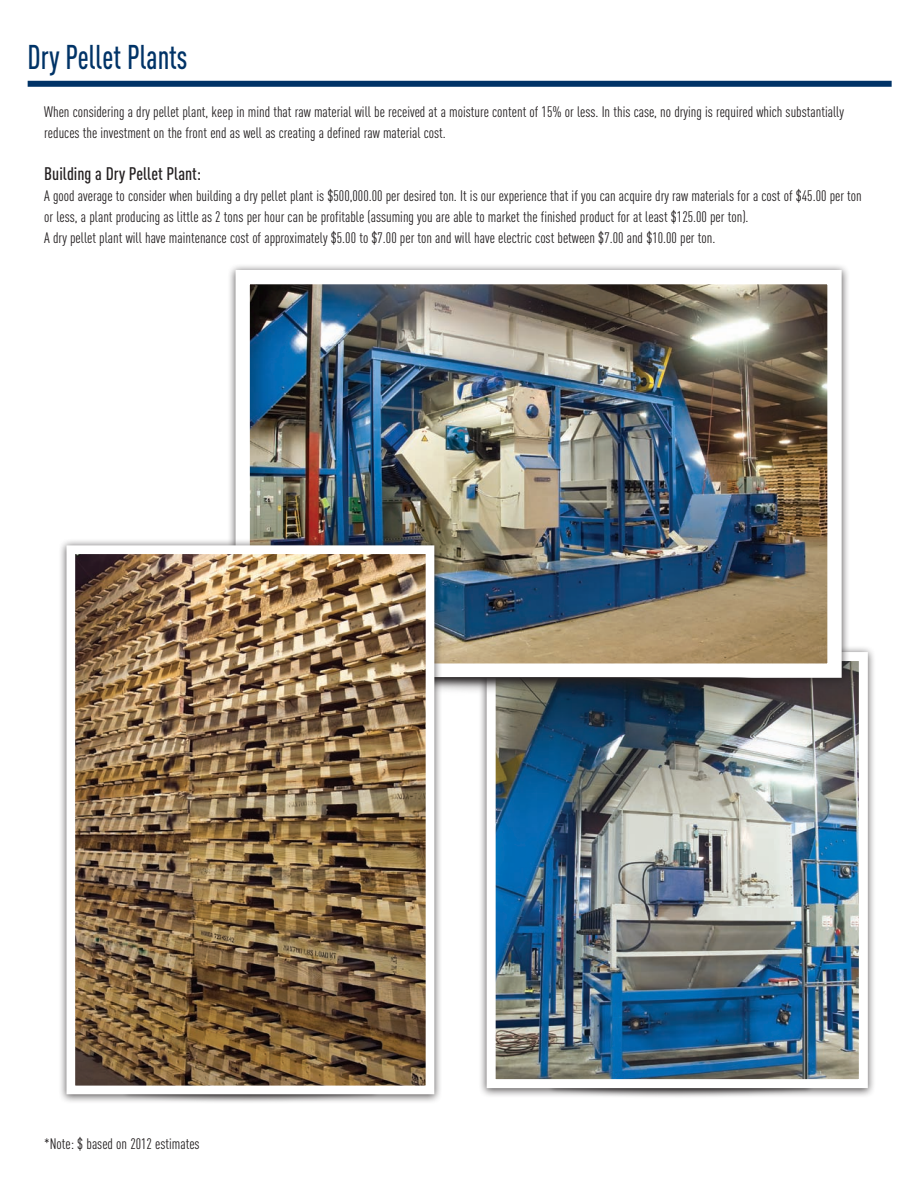
<style>
.page{position:relative;width:918px;height:1188px;background:#fff}
.page>*{position:absolute;margin:0;border:0;box-sizing:border-box;transform-origin:0 0}
.t1{font:500 33.9px "DIN Cond";color:#003367;scale:.87 1}
.t2{font:500 18px "DIN Cond";color:#231f20}
.t3{font:15px/21px "DIN Cond";color:#231f20}
</style>
<div class="page">
<div style="left:478px;top:645px;width:398px;height:453px;background:#231f20;opacity:.75"></div>
<img style="left:497px;top:662px;width:361px;height:416px">
<div style="left:487px;top:652px;width:381px;height:436px;border:9px solid #fff"></div>
<div style="left:28px;top:81px;width:864px;height:6px;background:#003367"></div>
<div style="left:227px;top:263px;width:623px;height:425px;background:#231f20;opacity:.75"></div>
<img style="left:251px;top:285px;width:576px;height:378px">
<div style="left:236px;top:270px;width:606px;height:408px;border:14px solid #fff"></div>
<img style="left:443px;top:678px;width:395px;height:21px">
<div style="left:58px;top:539px;width:385px;height:565px;background:#231f20;opacity:.75"></div>
<img style="left:76px;top:555px;width:348px;height:529px">
<div style="left:66px;top:545px;width:368px;height:549px;border:9px solid #fff"></div>
<h1 class="t1" style="left:28px;top:37px;width:185px">Dry Pellet Plants</h1>
<p class="t3" style="left:44px;top:101px;width:801px">When considering a dry pellet plant, keep in mind that raw material will be received at a moisture content of 15% or less. In this case, no drying is required which substantially reduces the investment on the front end as well as creating a defined raw material cost.</p>
<p class="t2" style="left:44px;top:163px;width:158px">Building a Dry Pellet Plant:</p>
<p class="t3" style="left:44px;top:185px;width:819px">A good average to consider when building a dry pellet plant is $500,000.00 per desired ton. It is our experience that if you can acquire dry raw materials for a cost of $45.00 per ton or less, a plant producing as little as 2 tons per hour can be profitable (assuming you are able to market the finished product for at least $125.00 per ton).<br>A dry pellet plant will have maintenance cost of approximately $5.00 to $7.00 per ton and will have electric cost between $7.00 and $10.00 per ton.</p>
<p class="t3" style="left:44px;top:1133px;width:157px">*Note: $ based on 2012 estimates</p>
</div>
